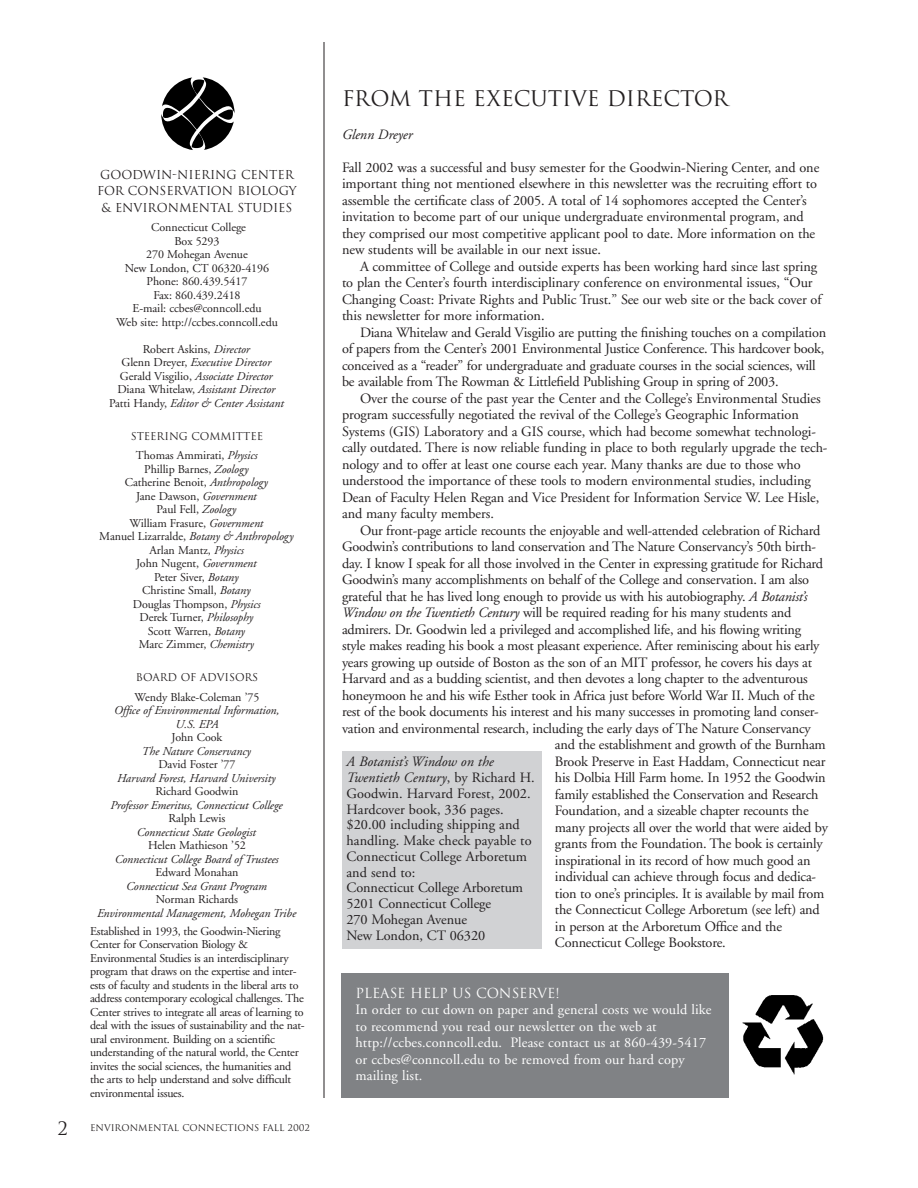
<style>
.page{position:relative;width:918px;height:1188px;background:#fff}
.page>*{position:absolute;margin:0;border:0;box-sizing:border-box;transform-origin:0 0}
.t1{font:21px "Trajan";letter-spacing:-.005em;color:#231f20}
.t2{font:14.25px/16.5px "Adobe Garamond";letter-spacing:-.015em;color:#231f20}
.t3{font:14.25px/15.8px "Adobe Garamond";letter-spacing:.005em;color:#231f20}
.t4{font:14.25px/16.5px "Adobe Garamond";letter-spacing:.01em;color:#fff}
.t5{font:italic 14.25px "Adobe Garamond";letter-spacing:-.005em;color:#231f20}
.t6{font:13.5px "Trajan";letter-spacing:-.005em;color:#fff}
.t7{font:12px/13.5px "Adobe Garamond";letter-spacing:-.02em;color:#231f20;text-align:center}
.t8{font:italic 12px/13.5px "Adobe Garamond";letter-spacing:-.005em;color:#231f20;text-align:center}
.t9{font:12px/16.5px "Trajan";letter-spacing:-.005em;color:#231f20;text-align:center}
.t10{font:10.5px "Trajan";letter-spacing:-.005em;color:#231f20}
.t11{font:9px "Trajan";color:#231f20}
.s1{font-style:normal}
.s2{font-style:italic}
.s3{font-size:18px}
</style>
<div class="page">
<hr style="left:324px;top:42px;width:1px;height:1056px;background:#231f20">
<svg style="left:161px;top:77px;width:74px;height:73px"></svg>
<div style="left:342px;top:973px;width:387px;height:125px;background:#808285"></div>
<img style="left:742px;top:995px;width:82px;height:80px">
<div style="left:342px;top:751px;width:200px;height:198px;background:#d1d2d4"></div>
<p class="t9" style="left:97px;top:166px;width:201px">GOODWIN-NIERING CENTER<br>FOR CONSERVATION BIOLOGY &amp; ENVIRONMENTAL STUDIES</p>
<p class="t7" style="left:116px;top:222px;width:163px">Connecticut College<br>Box 5293<br>270 Mohegan Avenue<br>New London, CT 06320-4196<br>Phone: 860.439.5417<br>Fax: 860.439.2418<br>E-mail: ccbes@conncoll.edu<br>Web site: http://ccbes.conncoll.edu</p>
<p class="t8" style="left:109px;top:343px;width:176px"><span class="s1">Robert Askins,</span> Director<br><span class="s1">Glenn Dreyer,</span> Executive Director <span class="s1">Gerald Visgilio,</span> Associate Director <span class="s1">Diana Whitelaw,</span> Assistant Director <span class="s1">Patti Handy,</span> Editor &amp; Center Assistant</p>
<p class="t10" style="left:131px;top:430px;width:134px">STEERING COMMITTEE</p>
<p class="t7" style="left:99px;top:450px;width:196px">Thomas Ammirati, <span class="s2">Physics<br></span>Phillip Barnes, <span class="s2">Zoology<br></span>Catherine Benoit, <span class="s2">Anthropology<br></span>Jane Dawson, <span class="s2">Government<br></span>Paul Fell, <span class="s2">Zoology<br></span>William Frasure, <span class="s2">Government<br></span>Manuel Lizarralde, <span class="s2">Botany &amp; Anthropology<br></span>Arlan Mantz, <span class="s2">Physics<br></span>John Nugent, <span class="s2">Government<br></span>Peter Siver, <span class="s2">Botany<br></span>Christine Small, <span class="s2">Botany<br></span>Douglas Thompson, <span class="s2">Physics<br></span>Derek Turner, <span class="s2">Philosophy<br></span>Scott Warren, <span class="s2">Botany<br></span>Marc Zimmer, <span class="s2">Chemistry</span></p>
<p class="t10" style="left:136px;top:671px;width:124px">BOARD OF ADVISORS</p>
<p class="t7" style="left:135px;top:691px;width:126px">Wendy Blake-Coleman ’75</p>
<p class="t8" style="left:114px;top:705px;width:167px">Office of Environmental Information,<br>U.S. EPA</p>
<p class="t7" style="left:172px;top:732px;width:52px">John Cook</p>
<p class="t8" style="left:142px;top:745px;width:111px">The Nature Conservancy</p>
<p class="t7" style="left:158px;top:759px;width:79px">David Foster ’77</p>
<p class="t8" style="left:117px;top:772px;width:160px">Harvard Forest, Harvard University</p>
<p class="t7" style="left:156px;top:786px;width:84px">Richard Goodwin</p>
<p class="t8" style="left:111px;top:799px;width:174px">Professor Emeritus, Connecticut College</p>
<p class="t7" style="left:169px;top:813px;width:58px">Ralph Lewis</p>
<p class="t8" style="left:137px;top:826px;width:121px">Connecticut State Geologist</p>
<p class="t7" style="left:148px;top:840px;width:99px">Helen Mathieson ’52</p>
<p class="t8" style="left:115px;top:853px;width:166px">Connecticut College Board of Trustees</p>
<p class="t7" style="left:155px;top:867px;width:85px">Edward Monahan</p>
<p class="t8" style="left:126px;top:880px;width:142px">Connecticut Sea Grant Program</p>
<p class="t7" style="left:156px;top:894px;width:84px">Norman Richards</p>
<p class="t8" style="left:97px;top:907px;width:201px">Environmental Management, Mohegan Tribe</p>
<p class="t7" style="left:90px;top:925px;width:216px;text-align:left">Established in 1993, the Goodwin-Niering Center for Conservation Biology &amp; Environmental Studies is an interdisciplinary program that draws on the expertise and inter&shy;ests of faculty and students in the liberal arts to address contemporary ecological challenges. The Center strives to integrate all areas of learning to deal with the issues of sustainability and the nat&shy;ural environment. Building on a scientific understanding of the natural world, the Center invites the social sciences, the humanities and the arts to help understand and solve difficult environmental issues.</p>
<p class="t11" style="left:58px;top:1122px;width:254px"><span class="s3">2</span> ENVIRONMENTAL CONNECTIONS FALL 2002</p>
<h1 class="t1" style="left:342px;top:86px;width:388px">FROM THE EXECUTIVE DIRECTOR</h1>
<p class="t5" style="left:342px;top:129px;width:72px">Glenn Dreyer</p>
<p class="t2" style="left:342px;top:160px;width:479px">Fall 2002 was a successful and busy semester for the Goodwin-Niering Center, and one important thing not mentioned elsewhere in this newsletter was the recruiting effort to assemble the certificate class of 2005. A total of 14 sophomores accepted the Center’s invitation to become part of our unique undergraduate environmental program, and they comprised our most competitive applicant pool to date. More information on the new students will be available in our next issue.</p>
<p class="t2" style="left:342px;top:259px;width:481px;text-indent:18px">A committee of College and outside experts has been working hard since last spring to plan the Center’s fourth interdisciplinary conference on environmental issues, “Our Changing Coast: Private Rights and Public Trust.” See our web site or the back cover of this newsletter for more information.</p>
<p class="t2" style="left:342px;top:325px;width:486px;text-indent:18px">Diana Whitelaw and Gerald Visgilio are putting the finishing touches on a compilation of papers from the Center’s 2001 Environmental Justice Conference. This hardcover book, conceived as a “reader” for undergraduate and graduate courses in the social sciences, will be available from The Rowman &amp; Littlefield Publishing Group in spring of 2003.</p>
<p class="t2" style="left:342px;top:391px;width:487px;text-indent:18px">Over the course of the past year the Center and the College’s Environmental Studies program successfully negotiated the revival of the College’s Geographic Information Systems (GIS) Laboratory and a GIS course, which had become somewhat technologi&shy;cally outdated. There is now reliable funding in place to both regularly upgrade the tech&shy;nology and to offer at least one course each year. Many thanks are due to those who understood the importance of these tools to modern environmental studies, including Dean of Faculty Helen Regan and Vice President for Information Service W. Lee Hisle, and many faculty members.</p>
<p class="t2" style="left:360px;top:523px;width:462px">Our front-page article recounts the enjoyable and well-attended celebration of Richard</p>
<p class="t2" style="left:342px;top:540px;width:476px">Goodwin’s contributions to land conservation and The Nature Conservancy’s 50th birth-</p>
<p class="t2" style="left:342px;top:556px;width:483px">day. I know I speak for all those involved in the Center in expressing gratitude for Richard</p>
<p class="t2" style="left:342px;top:573px;width:469px">Goodwin’s many accomplishments on behalf of the College and conservation. I am also</p>
<p class="t2" style="left:342px;top:589px;width:467px">grateful that he has lived long enough to provide us with his autobiography. <span class="s2">A Botanist’s</span></p>
<p class="t2" style="left:342px;top:606px;width:451px"><span class="s2">Window on the Twentieth Century</span> will be required reading for his many students and</p>
<p class="t2" style="left:342px;top:622px;width:461px">admirers. Dr. Goodwin led a privileged and accomplished life, and his flowing writing</p>
<p class="t2" style="left:342px;top:639px;width:479px">style makes reading his book a most pleasant experience. After reminiscing about his early</p>
<p class="t2" style="left:342px;top:655px;width:472px">years growing up outside of Boston as the son of an MIT professor, he covers his days at</p>
<p class="t2" style="left:342px;top:672px;width:467px">Harvard and as a budding scientist, and then devotes a long chapter to the adventurous</p>
<p class="t2" style="left:342px;top:688px;width:474px">honeymoon he and his wife Esther took in Africa just before World War II. Much of the</p>
<p class="t2" style="left:342px;top:705px;width:478px">rest of the book documents his interest and his many successes in promoting land conser-</p>
<p class="t2" style="left:342px;top:721px;width:470px">vation and environmental research, including the early days of The Nature Conservancy</p>
<p class="t2" style="left:555px;top:738px;width:272px">and the establishment and growth of the Burnham</p>
<p class="t2" style="left:555px;top:754px;width:272px">Brook Preserve in East Haddam, Connecticut near</p>
<p class="t2" style="left:555px;top:771px;width:272px">his Dolbia Hill Farm home. In 1952 the Goodwin</p>
<p class="t2" style="left:555px;top:787px;width:265px">family established the Conservation and Research</p>
<p class="t2" style="left:555px;top:804px;width:255px">Foundation, and a sizeable chapter recounts the</p>
<p class="t2" style="left:555px;top:820px;width:274px">many projects all over the world that were aided by</p>
<p class="t2" style="left:555px;top:837px;width:269px">grants from the Foundation. The book is certainly</p>
<p class="t2" style="left:555px;top:853px;width:257px">inspirational in its record of how much good an</p>
<p class="t2" style="left:555px;top:870px;width:263px">individual can achieve through focus and dedica-</p>
<p class="t2" style="left:555px;top:886px;width:271px">tion to one’s principles. It is available by mail from</p>
<p class="t2" style="left:555px;top:903px;width:266px">the Connecticut College Arboretum (see left) and</p>
<p class="t2" style="left:555px;top:919px;width:229px">in person at the Arboretum Office and the</p>
<p class="t2" style="left:555px;top:936px;width:172px">Connecticut College Bookstore.</p>
<p class="t6" style="left:355px;top:985px;width:206px">PLEASE HELP US CONSERVE!</p>
<p class="t4" style="left:355px;top:1003px;width:358px">In order to cut down on paper and general costs we would like to recommend you read our newsletter on the web at http://ccbes.conncoll.edu. Please contact us at 860-439-5417 or ccbes@conncoll.edu to be removed from our hard copy mailing list.</p>
<p class="t3" style="left:346px;top:755px;width:190px"><span class="s2">A Botanist’s Window on the<br>Twentieth Century</span>, by Richard H.<br>Goodwin. Harvard Forest, 2002.<br>Hardcover book, 336 pages. $20.00 including shipping and handling. Make check payable to<br>Connecticut College Arboretum and send to:<br>Connecticut College Arboretum<br>5201 Connecticut College<br>270 Mohegan Avenue<br>New London, CT 06320</p>
</div>
